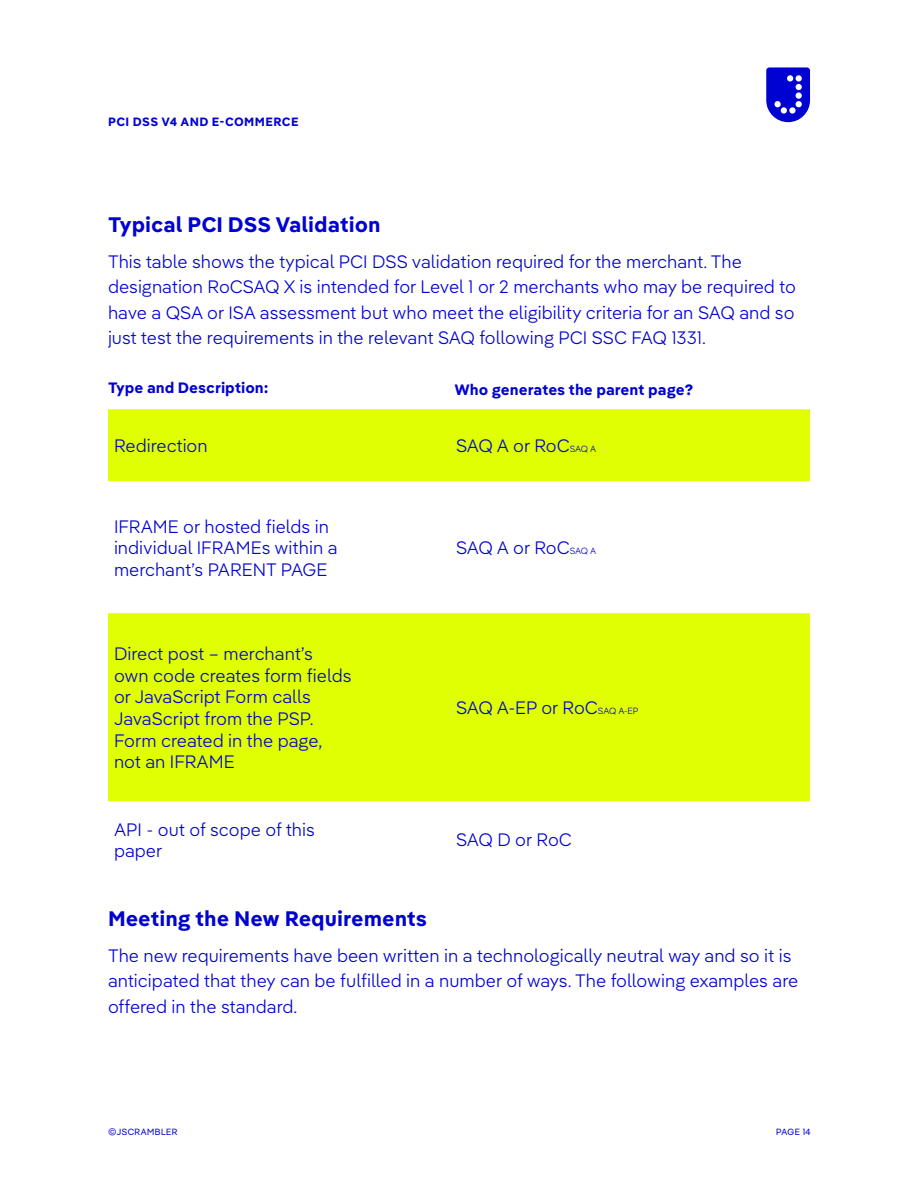
<style>
.page{position:relative;width:918px;height:1188px;background:#fff}
.page>*{position:absolute;margin:0;border:0;box-sizing:border-box;transform-origin:0 0}
.t1{font:700 21px "Pangea Text";color:#0002d1}
.t2{font:300 18px/21.6px "Pangea Text";color:#0002d1}
.t3{font:700 15px "Pangea Text";color:#0002d1}
.t4{font:700 12px "Pangea Text";letter-spacing:.035em;color:#0002d1}
.t5{font:9px "Pangea";letter-spacing:.06em;color:#0002d1}
.s1{font-size:9px}
</style>
<div class="page">
<svg style="left:766px;top:67px;width:44px;height:55px"></svg>
<div style="left:781px;top:107px;width:6px;height:7px;background:#fff;border-radius:50%"></div>
<div style="left:108px;top:409px;width:702px;height:72px;background:#e0ff00"></div>
<svg style="left:108px;top:481px;width:702px;height:321px;fill:#e0ff00"></svg>
<p class="t4" style="left:108px;top:113px;width:192px">PCI DSS V4 AND E-COMMERCE</p>
<p class="t1" style="left:108px;top:209px;width:274px">Typical PCI DSS Validation</p>
<p class="t2" style="left:108px;top:247px;width:689px;line-height:25.5px">This table shows the typical PCI DSS validation required for the merchant. The designation RoCSAQ X is intended for Level 1 or 2 merchants who may be required to have a QSA or ISA assessment but who meet the eligibility criteria for an SAQ and so just test the requirements in the relevant SAQ following PCI SSC FAQ 1331.</p>
<p class="t3" style="left:108px;top:377px;width:162px">Type and Description:</p>
<p class="t3" style="left:454px;top:379px;width:240px">Who generates the parent page?</p>
<p class="t2" style="left:114px;top:434px;width:95px">Redirection</p>
<p class="t2" style="left:456px;top:434px;width:142px">SAQ A or RoC<span class="s1">SAQ A</span></p>
<p class="t2" style="left:114px;top:514px;width:225px">IFRAME or hosted fields in individual IFRAMEs within a merchant’s PARENT PAGE</p>
<p class="t2" style="left:114px;top:642px;width:239px">Direct post – merchant’s own code creates form fields or JavaScript Form calls<br>JavaScript from the PSP.<br>Form created in the page, not an IFRAME</p>
<p class="t2" style="left:456px;top:536px;width:142px">SAQ A or RoC<span class="s1">SAQ A</span></p>
<p class="t2" style="left:456px;top:696px;width:184px">SAQ A-EP or RoC<span class="s1">SAQ A-EP</span></p>
<p class="t2" style="left:114px;top:817px;width:202px">API - out of scope of this paper</p>
<p class="t2" style="left:456px;top:828px;width:117px">SAQ D or RoC</p>
<p class="t1" style="left:108px;top:903px;width:321px">Meeting the New Requirements</p>
<p class="t2" style="left:108px;top:942px;width:692px;line-height:25.5px">The new requirements have been written in a technologically neutral way and so it is anticipated that they can be fulfilled in a number of ways. The following examples are offered in the standard.</p>
<p class="t5" style="left:109px;top:1126px;width:71px">©JSCRAMBLER</p>
<p class="t5" style="left:776px;top:1126px;width:36px">PAGE 14</p>
</div>
